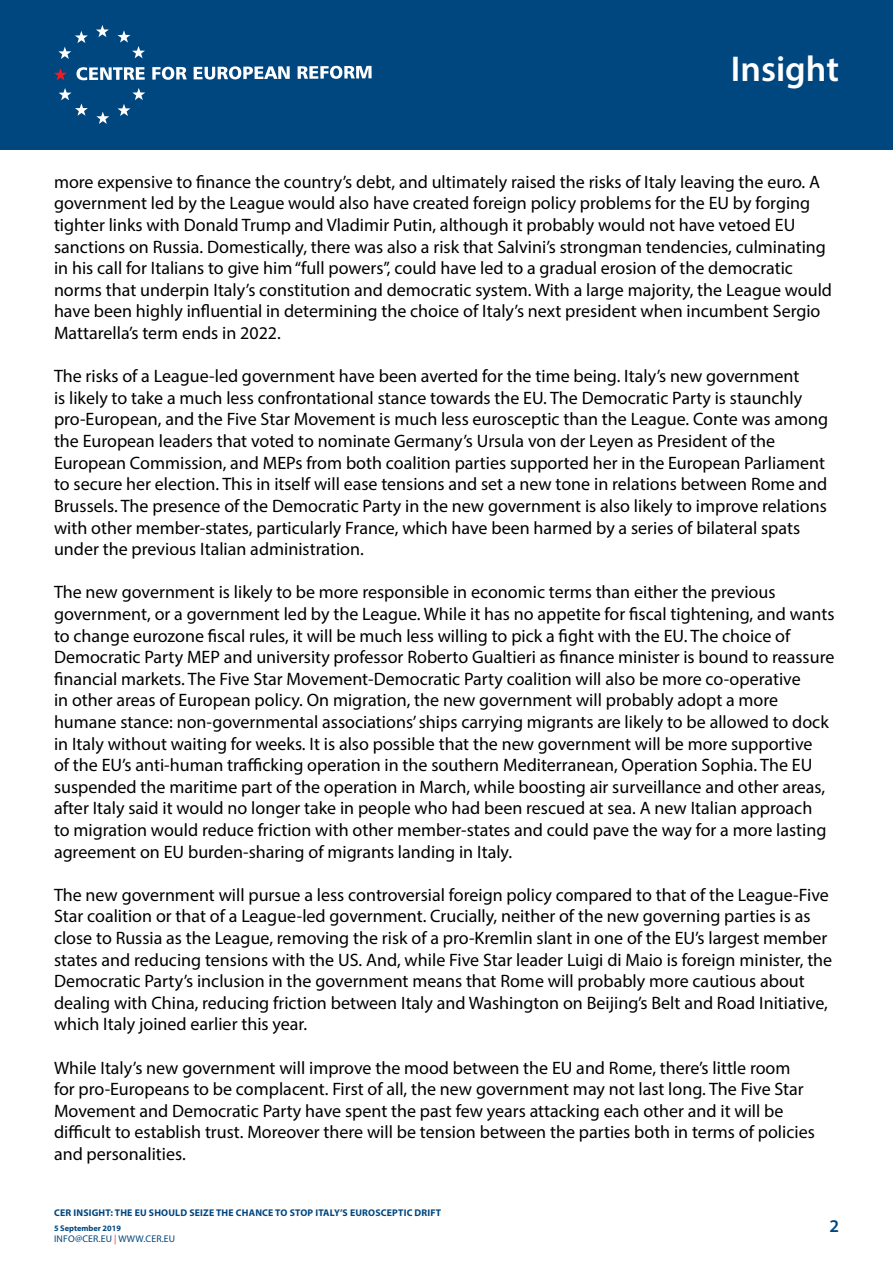
<style>
.page{position:relative;width:893px;height:1263px;background:#fff}
.page>*{position:absolute;margin:0;border:0;box-sizing:border-box;transform-origin:0 0}
.t1{font:600 36px "Myriad Pro";color:#fff}
.t2{font:18px/21.6px "Myriad Pro";color:#000}
.t3{font:600 18px "Myriad Pro";color:#00467f}
.t4{font:700 9.75px "Myriad Pro";letter-spacing:.02em;color:#00467f}
.t5{font:9.75px "Myriad Pro";letter-spacing:.02em;color:#00467f}
.t6{font:700 8.25px "Myriad Pro";color:#00467f}
.s1{color:#ee3124}
</style>
<div class="page">
<div style="left:0;top:0;width:893px;height:150px;background:#00467f"></div>
<svg style="left:96px;top:25px;width:13px;height:12px"></svg>
<svg style="left:118px;top:30px;width:27px;height:28px"></svg>
<svg style="left:118px;top:88px;width:27px;height:28px"></svg>
<svg style="left:96px;top:112px;width:13px;height:12px"></svg>
<svg style="left:59px;top:88px;width:29px;height:28px"></svg>
<svg style="left:58px;top:31px;width:30px;height:28px"></svg>
<svg style="left:54px;top:68px;width:13px;height:12px"></svg>
<svg style="left:76px;top:67px;width:69px;height:13px"></svg>
<svg style="left:152px;top:67px;width:35px;height:13px"></svg>
<svg style="left:194px;top:66px;width:96px;height:14px"></svg>
<svg style="left:298px;top:66px;width:74px;height:13px"></svg>
<h1 class="t1" style="left:731px;top:46px;width:110px">Insight</h1>
<p class="t2" style="left:54px;top:171px;width:780px">more expensive to finance the country’s debt, and ultimately raised the risks of Italy leaving the euro. A government led by the League would also have created foreign policy problems for the EU by forging tighter links with Donald Trump and Vladimir Putin, although it probably would not have vetoed EU sanctions on Russia. Domestically, there was also a risk that Salvini’s strongman tendencies, culminating in his call for Italians to give him “full powers”, could have led to a gradual erosion of the democratic norms that underpin Italy’s constitution and democratic system. With a large majority, the League would have been highly influential in determining the choice of Italy’s next president when incumbent Sergio Mattarella’s term ends in 2022.</p>
<p class="t2" style="left:54px;top:365px;width:776px">The risks of a League-led government have been averted for the time being. Italy’s new government<br>is likely to take a much less confrontational stance towards the EU. The Democratic Party is staunchly pro-European, and the Five Star Movement is much less eurosceptic than the League. Conte was among the European leaders that voted to nominate Germany’s Ursula von der Leyen as President of the European Commission, and MEPs from both coalition parties supported her in the European Parliament to secure her election. This in itself will ease tensions and set a new tone in relations between Rome and Brussels. The presence of the Democratic Party in the new government is also likely to improve relations with other member-states, particularly France, which have been harmed by a series of bilateral spats under the previous Italian administration.</p>
<p class="t2" style="left:54px;top:581px;width:782px">The new government is likely to be more responsible in economic terms than either the previous government, or a government led by the League. While it has no appetite for fiscal tightening, and wants to change eurozone fiscal rules, it will be much less willing to pick a fight with the EU. The choice of Democratic Party MEP and university professor Roberto Gualtieri as finance minister is bound to reassure financial markets. The Five Star Movement-Democratic Party coalition will also be more co-operative<br>in other areas of European policy. On migration, the new government will probably adopt a more humane stance: non-governmental associations’ ships carrying migrants are likely to be allowed to dock in Italy without waiting for weeks. It is also possible that the new government will be more supportive<br>of the EU’s anti-human trafficking operation in the southern Mediterranean, Operation Sophia. The EU suspended the maritime part of the operation in March, while boosting air surveillance and other areas, after Italy said it would no longer take in people who had been rescued at sea. A new Italian approach<br>to migration would reduce friction with other member-states and could pave the way for a more lasting agreement on EU burden-sharing of migrants landing in Italy.</p>
<p class="t2" style="left:54px;top:884px;width:780px">The new government will pursue a less controversial foreign policy compared to that of the League-Five Star coalition or that of a League-led government. Crucially, neither of the new governing parties is as close to Russia as the League, removing the risk of a pro-Kremlin slant in one of the EU’s largest member states and reducing tensions with the US. And, while Five Star leader Luigi di Maio is foreign minister, the Democratic Party’s inclusion in the government means that Rome will probably more cautious about dealing with China, reducing friction between Italy and Washington on Beijing’s Belt and Road Initiative, which Italy joined earlier this year.</p>
<p class="t2" style="left:54px;top:1056px;width:762px">While Italy’s new government will improve the mood between the EU and Rome, there’s little room for pro-Europeans to be complacent. First of all, the new government may not last long. The Five Star Movement and Democratic Party have spent the past few years attacking each other and it will be difficult to establish trust. Moreover there will be tension between the parties both in terms of policies and personalities.</p>
<p class="t4" style="left:54px;top:1207px;width:169px">CER INSIGHT: THE EU SHOULD SEIZE THE</p>
<p class="t4" style="left:236px;top:1207px;width:27px">CHANCE</p>
<p class="t4" style="left:275px;top:1207px;width:82px">TO STOP ITALY’S EUR</p>
<p class="t4" style="left:368px;top:1207px;width:73px">OSCEPTIC DRI FT</p>
<p class="t6" style="left:54px;top:1223px;width:68px">5 SEPTEMBER 2019</p>
<p class="t5" style="left:54px;top:1233px;width:123px">info@ce r.EU <span class="s1">|</span> WWW.CER.EU</p>
<p class="t3" style="left:829px;top:1215px;width:11px">2</p>
</div>
